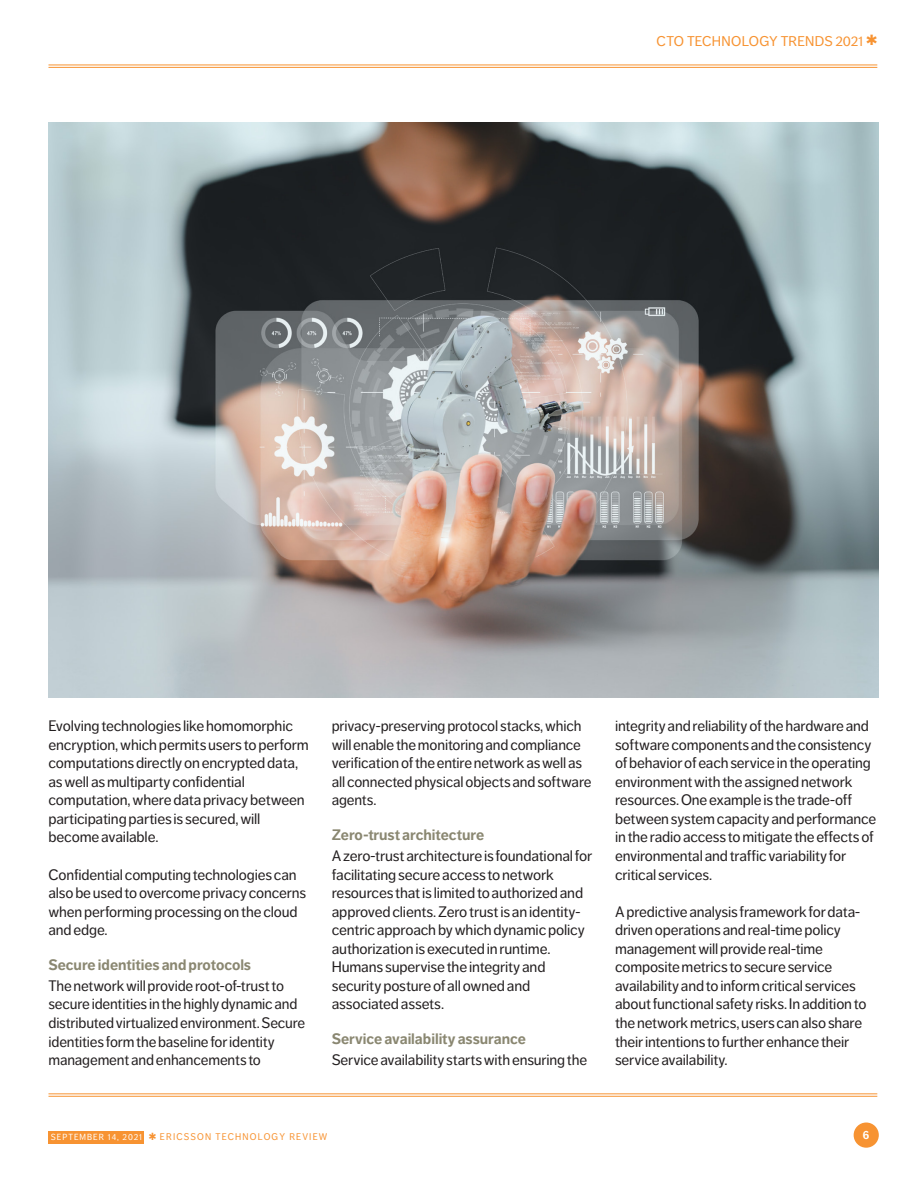
<style>
.page{position:relative;width:922px;height:1191px;background:#fff}
.page>*{position:absolute;margin:0;border:0;box-sizing:border-box;transform-origin:0 0}
.TechTrend_2018_-_Brö{font:15.05px/18.6px "Dagny OT";letter-spacing:-.01em;color:#231f20}
.TechTrend_2018_-_Rub{font:700 15.05px "Dagny OT";letter-spacing:-.005em;color:#8a8771}
.t1{font:14px "Dagny OT";letter-spacing:.01em;color:#f79332}
.t2{font:700 11.9px "Dagny OT";color:#fff;scale:.96 1}
.t3{font:9.62px "Dagny OT";letter-spacing:.12em;color:#f79332;scale:.96 1}
.s1{font-size:8.75px;color:#fff}
</style>
<div class="page">
<div style="left:48px;top:1130px;width:96px;height:13px;background:#f79332"></div>
<div style="left:853px;top:1122px;width:25px;height:25px;background:#f79332;border-radius:50%"></div>
<hr style="left:48px;top:64px;width:829px;height:1px;background:#f79332">
<hr style="left:48px;top:67px;width:829px;height:1px;background:#f79332">
<hr style="left:48px;top:1093px;width:829px;height:1px;background:#f79332">
<hr style="left:48px;top:1095px;width:829px;height:1px;background:#f79332">
<img style="left:48px;top:122px;width:830px;height:575px">
<p class="t1" style="left:656px;top:33px;width:222px">CTO TECHNOLOGY TRENDS 2021 ✱</p>
<p class="TechTrend_2018_-_Brö" style="left:48px;top:716px;width:262px">Evolving technologies like homomorphic encryption, which permits users to perform computations directly on encrypted data, as well as multiparty confidential computation, where data privacy between participating parties is secured, will become available.</p>
<p class="TechTrend_2018_-_Brö" style="left:48px;top:865px;width:259px">Confidential computing technologies can also be used to overcome privacy concerns when performing processing on the cloud and edge.</p>
<p class="TechTrend_2018_-_Rub" style="left:48px;top:955px;width:204px">Secure identities and protocols</p>
<p class="TechTrend_2018_-_Brö" style="left:48px;top:976px;width:258px">The network will provide root-of-trust to secure identities in the highly dynamic and distributed virtualized environment. Secure identities form the baseline for identity management and enhancements to</p>
<p class="TechTrend_2018_-_Brö" style="left:332px;top:716px;width:261px">privacy-preserving protocol stacks, which will enable the monitoring and compliance verification of the entire network as well as all connected physical objects and software agents.</p>
<p class="TechTrend_2018_-_Rub" style="left:332px;top:825px;width:154px">Zero-trust architecture</p>
<p class="TechTrend_2018_-_Brö" style="left:332px;top:846px;width:262px">A zero-trust architecture is foundational for facilitating secure access to network resources that is limited to authorized and approved clients. Zero trust is an identity&shy;centric approach by which dynamic policy authorization is executed in runtime.<br>Humans supervise the integrity and security posture of all owned and associated assets.</p>
<p class="TechTrend_2018_-_Rub" style="left:332px;top:1029px;width:196px">Service availability assurance</p>
<p class="TechTrend_2018_-_Brö" style="left:332px;top:1050px;width:257px">Service availability starts with ensuring the</p>
<p class="TechTrend_2018_-_Brö" style="left:615px;top:716px;width:263px">integrity and reliability of the hardware and software components and the consistency of behavior of each service in the operating environment with the assigned network resources. One example is the trade-off between system capacity and performance in the radio access to mitigate the effects of environmental and traffic variability for critical services.</p>
<p class="TechTrend_2018_-_Brö" style="left:615px;top:902px;width:253px">A predictive analysis framework for data&shy;driven operations and real-time policy management will provide real-time composite metrics to secure service availability and to inform critical services about functional safety risks. In addition to the network metrics, users can also share their intentions to further enhance their service availability.</p>
<p class="t3" style="left:51px;top:1131px;width:289px"><span class="s1">SEPTEMBER 14, 2021</span> ✱ ERICSSON TECHNOLOGY REVIEW</p>
<p class="t2" style="left:862px;top:1127px;width:8px">6</p>
</div>
